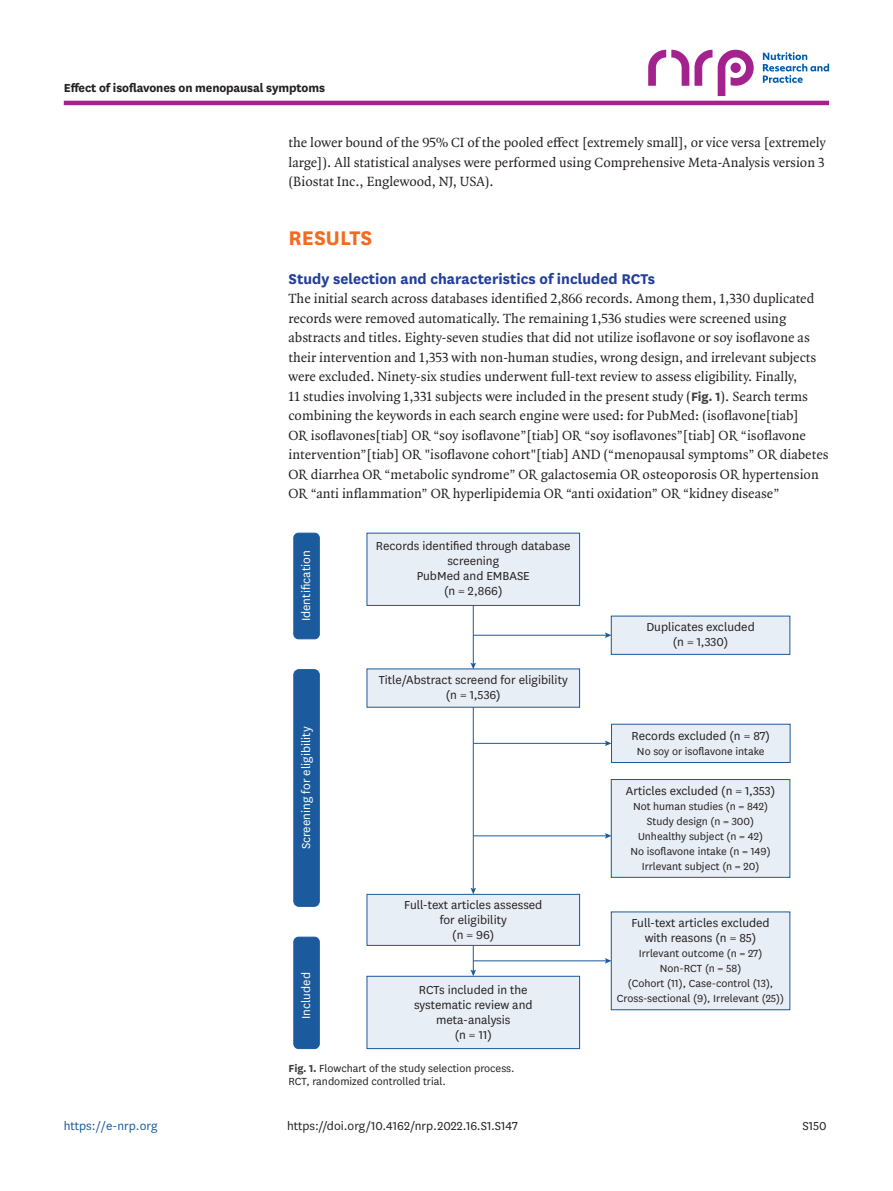
<style>
.page{position:relative;width:893px;height:1191px;background:#fff}
.page>*{position:absolute;margin:0;border:0;box-sizing:border-box;transform-origin:0 0}
.body_title1{font:700 23.1px "National";color:#f36a21}
.body_title2_stacked{font:700 16.5px "National";color:#223f99}
.body_p_first{font:14.25px/19.5px "Quadraat OT";color:#231f20;text-align:justify}
.doi_running_footer{font:13.5px/15px "National";color:#231f20;text-align:center}
.t1{font:13.5px "National";color:#fff}
.alt-title-type{font:700 13.5px "National";letter-spacing:-.01em;color:#231f20}
.t2{font:13.5px "National";color:#1a5a9d}
.fig_caption{font:12px/15px "National";color:#231f20;text-align:center}
.s1{font-family:"National";font-weight:700;color:#3e3e3f}
.s2{font-weight:700;color:#3e3e3f}
</style>
<div class="page">
<hr style="left:64px;top:101px;width:765px;height:4px;background:#a4228e">
<svg style="left:718px;top:50px;width:36px;height:46px"></svg>
<svg style="left:648px;top:50px;width:64px;height:36px"></svg>
<svg style="left:763px;top:52px;width:66px;height:31px"></svg>
<div style="left:367px;top:533px;width:213px;height:72px;background:#e8eef5"></div>
<div style="left:367px;top:669px;width:213px;height:38px;background:#e8eef5"></div>
<div style="left:293px;top:533px;width:27px;height:106px;border:1px solid #1a5a9d;border-radius:5px"></div>
<div style="left:294px;top:533px;width:25px;height:106px;background:#1a5a9d;border-radius:5px"></div>
<div style="left:293px;top:669px;width:27px;height:237px;border:1px solid #1a5a9d;border-radius:5px"></div>
<div style="left:294px;top:669px;width:25px;height:237px;background:#1a5a9d;border-radius:5px"></div>
<div style="left:293px;top:936px;width:27px;height:113px;border:1px solid #1a5a9d;border-radius:5px"></div>
<div style="left:294px;top:937px;width:25px;height:111px;background:#1a5a9d;border-radius:5px"></div>
<div style="left:367px;top:894px;width:213px;height:51px;background:#e8eef5"></div>
<div style="left:367px;top:976px;width:213px;height:72px;background:#e8eef5"></div>
<div style="left:611px;top:615px;width:179px;height:40px;border:1px solid #1a5a9d"></div>
<div style="left:611px;top:616px;width:179px;height:38px;background:#e8eef5"></div>
<div style="left:611px;top:724px;width:179px;height:39px;border:1px solid #1a5a9d"></div>
<div style="left:611px;top:724px;width:179px;height:38px;background:#e8eef5"></div>
<div style="left:611px;top:779px;width:179px;height:98px;background:#e8eef5"></div>
<div style="left:611px;top:911px;width:179px;height:99px;border:1px solid #1a5a9d"></div>
<div style="left:611px;top:912px;width:179px;height:97px;background:#e8eef5"></div>
<hr style="left:473px;top:605px;width:1px;height:60px;background:#1a5a9d">
<svg style="left:470px;top:662px;width:6px;height:7px"></svg>
<hr style="left:473px;top:707px;width:1px;height:183px;background:#1a5a9d">
<svg style="left:470px;top:887px;width:6px;height:7px"></svg>
<svg style="left:470px;top:945px;width:6px;height:31px"></svg>
<hr style="left:473px;top:635px;width:134px;height:1px;background:#1a5a9d">
<svg style="left:605px;top:632px;width:6px;height:6px"></svg>
<hr style="left:473px;top:743px;width:134px;height:1px;background:#1a5a9d">
<svg style="left:605px;top:740px;width:6px;height:6px"></svg>
<hr style="left:473px;top:835px;width:134px;height:1px;background:#1a5a9d">
<svg style="left:605px;top:833px;width:6px;height:5px"></svg>
<hr style="left:473px;top:960px;width:134px;height:1px;background:#1a5a9d">
<svg style="left:605px;top:958px;width:6px;height:5px"></svg>
<p class="alt-title-type" style="left:64px;top:78px;width:263px">Effect of isoflavones on menopausal symptoms</p>
<p class="body_p_first" style="left:289px;top:133px;width:538px">the lower bound of the 95% CI of the pooled effect [extremely small], or vice versa [extremely large]). All statistical analyses were performed using Comprehensive Meta-Analysis version 3 (Biostat Inc., Englewood, NJ, USA).</p>
<p class="body_title1" style="left:289px;top:221px;width:85px">RESULTS</p>
<p class="body_title2_stacked" style="left:289px;top:267px;width:368px">Study selection and characteristics of included RCTs</p>
<p class="body_p_first" style="left:289px;top:289px;width:542px;text-align:left">The initial search across databases identified 2,866 records. Among them, 1,330 duplicated records were removed automatically. The remaining 1,536 studies were screened using abstracts and titles. Eighty-seven studies that did not utilize isoflavone or soy isoflavone as their intervention and 1,353 with non-human studies, wrong design, and irrelevant subjects were excluded. Ninety-six studies underwent full-text review to assess eligibility. Finally,<br>11 studies involving 1,331 subjects were included in the present study (<span class="s1">Fig. 1</span>). Search terms combining the keywords in each search engine were used: for PubMed: (isoflavone[tiab]<br>OR isoflavones[tiab] OR “soy isoflavone”[tiab] OR “soy isoflavones”[tiab] OR “isoflavone intervention”[tiab] OR "isoflavone cohort"[tiab] AND (“menopausal symptoms” OR diabetes OR diarrhea OR “metabolic syndrome” OR galactosemia OR osteoporosis OR hypertension OR “anti inflammation” OR hyperlipidemia OR “anti oxidation” OR “kidney disease”</p>
<p class="t1" style="left:297px;top:621px;width:72px;rotate:-90deg">Identification</p>
<p class="t1" style="left:297px;top:849px;width:124px;rotate:-90deg">Screening for eligibility</p>
<p class="t1" style="left:297px;top:1019px;width:48px;rotate:-90deg">Included</p>
<p class="doi_running_footer" style="left:376px;top:538px;width:196px">Records identified through database screening<br>PubMed and EMBASE<br>(n = 2,866)</p>
<p class="doi_running_footer" style="left:379px;top:672px;width:191px">Title/Abstract screend for eligibility (n = 1,536)</p>
<p class="doi_running_footer" style="left:404px;top:896px;width:140px">Full-text articles assessed for eligibility<br>(n = 96)</p>
<p class="doi_running_footer" style="left:414px;top:981px;width:120px">RCTs included in the systematic review and meta-analysis<br>(n = 11)</p>
<p class="fig_caption" style="left:289px;top:1060px;width:228px;line-height:13.5px;text-align:left"><span class="s2">Fig. 1.</span> Flowchart of the study selection process.<br>RCT, randomized controlled trial.</p>
<p class="doi_running_footer" style="left:646px;top:619px;width:110px">Duplicates excluded (n = 1,330)</p>
<p class="doi_running_footer" style="left:631px;top:727px;width:140px">Records excluded (n = 87)</p>
<p class="fig_caption" style="left:637px;top:743px;width:129px">No soy or isoflavone intake</p>
<p class="doi_running_footer" style="left:626px;top:782px;width:151px">Articles excluded (n = 1,353)</p>
<p class="fig_caption" style="left:630px;top:798px;width:142px">Not human studies (n = 842)<br>Study design (n = 300)<br>Unhealthy subject (n = 42)<br>No isoflavone intake (n = 149)<br>Irrlevant subject (n = 20)</p>
<p class="doi_running_footer" style="left:631px;top:914px;width:140px">Full-text articles excluded with reasons (n = 85)</p>
<p class="fig_caption" style="left:617px;top:945px;width:169px">Irrlevant outcome (n = 27)<br>Non-RCT (n = 58)<br>(Cohort (11), Case-control (13),<br>Cross-sectional (9), Irrelevant (25))</p>
<p class="t2" style="left:64px;top:1116px;width:95px">https://e-nrp.org</p>
<p class="doi_running_footer" style="left:802px;top:1117px;width:26px">S150</p>
<p class="doi_running_footer" style="left:287px;top:1117px;width:232px">https://doi.org/10.4162/nrp.2022.16.S1.S147</p>
</div>
